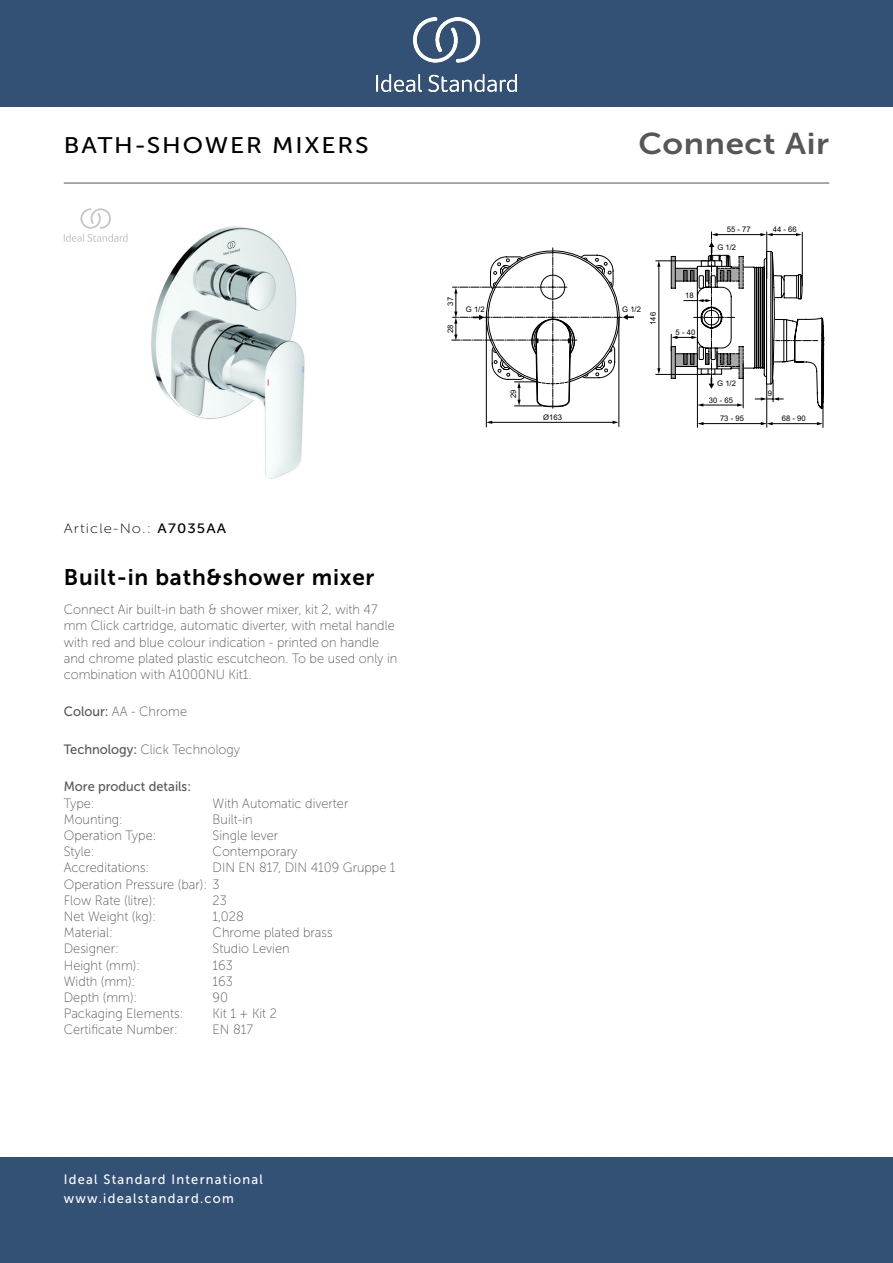
<style>
.page{position:relative;width:893px;height:1263px;background:#fff}
.page>*{position:absolute;margin:0;border:0;box-sizing:border-box;transform-origin:0 0}
._001_Produkttyp{font:30px "Museo Sans 700";letter-spacing:.02em;color:#575756;scale:1.1 1}
.t1{font:22.5px "Museo Sans 700";letter-spacing:.035em;color:#000}
.t2{font:22.5px "Museo Sans 500";letter-spacing:.075em;color:#000;scale:1.1 1}
.Marketing_Descriptio{font:13.5px/16.2px "Museo Sans 100";color:#575756;scale:.95 1}
.t3{font:13.5px/19.5px "Museo Sans 500";letter-spacing:.1em;color:#fff;scale:.95 1}
.Accreditations{font:13.5px "Museo Sans 100";color:#575756;scale:.95 1}
.Packaging_Elements{font:13.5px "Museo Sans 100";color:#575756;scale:.95 1}
.Technology{font:13.5px "Museo Sans 100";color:#575756;scale:.95 1}
.Type{font:13.5px "Museo Sans 100";color:#575756;scale:.95 1}
.Material{font:13.5px "Museo Sans 100";color:#575756;scale:.95 1}
.Operation_Type{font:13.5px "Museo Sans 100";color:#575756;scale:.95 1}
.Operation_Pressure{font:13.5px "Museo Sans 100";color:#575756;scale:.95 1}
.Certificate_Number{font:13.5px "Museo Sans 100";color:#575756;scale:.95 1}
.Designer{font:13.5px "Museo Sans 100";color:#575756;scale:.95 1}
.t4{font:13.5px "Museo Sans 100";letter-spacing:.075em;color:#000;scale:1.1 1}
.t5{font:13.5px "Museo Sans 500";color:#575756;scale:.95 1}
.Net_Weight__kg{font:13.5px "Museo Sans 100";color:#575756;scale:.95 1}
.Style{font:13.5px "Museo Sans 100";color:#575756;scale:.95 1}
.Flow_Rate__litre{font:13.5px "Museo Sans 100";color:#575756;scale:.95 1}
.Mounting{font:13.5px "Museo Sans 100";color:#575756;scale:.95 1}
.Colour{font:13.5px "Museo Sans 100";color:#575756;scale:.95 1}
.Height__mm{font:13.5px "Museo Sans 100";color:#575756;scale:.95 1}
.Width__mm{font:13.5px "Museo Sans 100";color:#575756;scale:.95 1}
.Depth__mm{font:13.5px "Museo Sans 100";color:#575756;scale:.95 1}
.t6{font:7.65px "Arial";color:#000}
.s1{font-family:"Museo Sans 500"}
</style>
<div class="page">
<div style="left:0;top:1157px;width:893px;height:106px;background:#335075"></div>
<div style="left:0;top:0;width:893px;height:107px;background:#335075"></div>
<img style="left:376px;top:18px;width:141px;height:73px">
<hr style="left:64px;top:183px;width:765px;height:1px;background:#575756">
<img style="left:151px;top:226px;width:154px;height:253px">
<svg style="left:452px;top:232px;width:372px;height:195px"></svg>
<svg style="left:64px;top:208px;width:64px;height:34px"></svg>
<p class="t2" style="left:64px;top:133px;width:279px">BATH-SHOWER MIXERS</p>
<p class="t4" style="left:64px;top:521px;width:149px">Article-No.: <span class="s1">A7035AA</span></p>
<p class="t1" style="left:64px;top:565px;width:312px">Built-in bath&amp;shower mixer</p>
<p class="Marketing_Descriptio" style="left:64px;top:602px;width:353px">Connect Air built-in bath &amp; shower mixer, kit 2, with 47 mm Click cartridge, automatic diverter, with metal handle with red and blue colour indication - printed on handle and chrome plated plastic escutcheon. To be used only in combination with A1000NU Kit1.</p>
<p class="Colour" style="left:64px;top:705px;width:131px"><span class="s1">Colour:</span> AA - Chrome</p>
<p class="Technology" style="left:64px;top:742px;width:187px"><span class="s1">Technology:</span> Click Technology</p>
<p class="t5" style="left:64px;top:779px;width:136px">More product details:</p>
<p class="Type" style="left:64px;top:796px;width:34px">Type:</p>
<p class="Type" style="left:213px;top:796px;width:144px">With Automatic diverter</p>
<p class="Mounting" style="left:64px;top:812px;width:64px">Mounting:</p>
<p class="Mounting" style="left:213px;top:812px;width:44px">Built-in</p>
<p class="Operation_Type" style="left:64px;top:828px;width:99px">Operation Type:</p>
<p class="Operation_Type" style="left:213px;top:828px;width:70px">Single lever</p>
<p class="Style" style="left:64px;top:844px;width:34px">Style:</p>
<p class="Style" style="left:213px;top:844px;width:91px">Contemporary</p>
<p class="Accreditations" style="left:64px;top:860px;width:92px">Accreditations:</p>
<p class="Accreditations" style="left:213px;top:860px;width:194px">DIN EN 817, DIN 4109 Gruppe 1</p>
<p class="Operation_Pressure" style="left:64px;top:877px;width:166px">Operation Pressure (bar): 3</p>
<p class="Flow_Rate__litre" style="left:64px;top:893px;width:99px">Flow Rate (litre):</p>
<p class="Flow_Rate__litre" style="left:213px;top:893px;width:17px">23</p>
<p class="Net_Weight__kg" style="left:64px;top:909px;width:99px">Net Weight (kg):</p>
<p class="Net_Weight__kg" style="left:213px;top:909px;width:34px">1,028</p>
<p class="Material" style="left:64px;top:925px;width:53px">Material:</p>
<p class="Material" style="left:213px;top:925px;width:128px">Chrome plated brass</p>
<p class="Designer" style="left:64px;top:941px;width:59px">Designer:</p>
<p class="Designer" style="left:213px;top:941px;width:83px">Studio Levien</p>
<p class="Height__mm" style="left:64px;top:958px;width:82px">Height (mm):</p>
<p class="Height__mm" style="left:213px;top:958px;width:23px">163</p>
<p class="Width__mm" style="left:64px;top:974px;width:77px">Width (mm):</p>
<p class="Width__mm" style="left:213px;top:974px;width:23px">163</p>
<p class="Depth__mm" style="left:64px;top:990px;width:79px">Depth (mm):</p>
<p class="Depth__mm" style="left:213px;top:990px;width:18px">90</p>
<p class="Packaging_Elements" style="left:64px;top:1006px;width:127px">Packaging Elements:</p>
<p class="Packaging_Elements" style="left:213px;top:1006px;width:69px">Kit 1 + Kit 2</p>
<p class="Certificate_Number" style="left:64px;top:1022px;width:122px">Certificate Number:</p>
<p class="Certificate_Number" style="left:213px;top:1022px;width:44px">EN 817</p>
<p class="_001_Produkttyp" style="left:638px;top:127px;width:175px">Connect Air</p>
<p class="t6" style="left:445px;top:306px;width:10px;rotate:-90deg">37</p>
<p class="t6" style="left:445px;top:333px;width:10px;rotate:-90deg">28</p>
<p class="t6" style="left:466px;top:305px;width:20px">G 1/2</p>
<p class="t6" style="left:622px;top:304px;width:20px">G 1/2</p>
<p class="t6" style="left:648px;top:325px;width:14px;rotate:-90deg">146</p>
<p class="t6" style="left:509px;top:398px;width:10px;rotate:-90deg">29</p>
<p class="t6" style="left:543px;top:412px;width:20px">Ø163</p>
<p class="t6" style="left:685px;top:290px;width:10px">18</p>
<p class="t6" style="left:676px;top:327px;width:21px">5 - 40</p>
<p class="t6" style="left:727px;top:224px;width:25px">55 - 77</p>
<p class="t6" style="left:717px;top:243px;width:20px">G 1/2</p>
<p class="t6" style="left:773px;top:224px;width:25px">44 - 66</p>
<p class="t6" style="left:717px;top:379px;width:20px">G 1/2</p>
<p class="t6" style="left:709px;top:395px;width:25px">30 - 65</p>
<p class="t6" style="left:720px;top:413px;width:25px">73 - 95</p>
<p class="t6" style="left:768px;top:389px;width:6px">9</p>
<p class="t6" style="left:782px;top:413px;width:25px">68 - 90</p>
<p class="t3" style="left:64px;top:1169px;width:211px">Ideal Standard International www.idealstandard.com</p>
</div>
